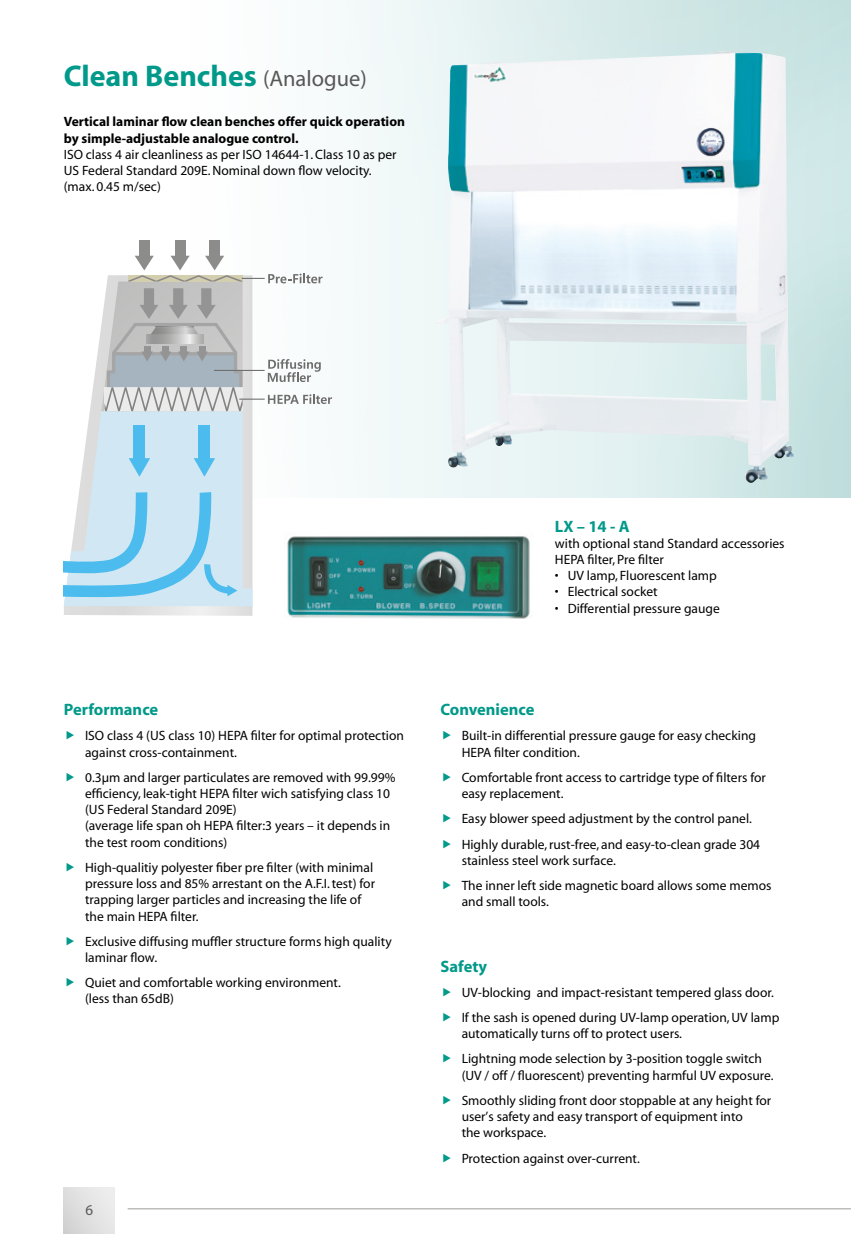
<style>
.page{position:relative;width:851px;height:1234px;background:#fff}
.page>*{position:absolute;margin:0;border:0;box-sizing:border-box;transform-origin:0 0}
.t1{font:700 30px "YR Myriad";color:#00998a}
.t2{font:700 16.5px "YR Myriad";color:#00998a}
.t3{font:15px "YR Myriad";color:#575756}
.t4{font:13.5px/16.2px "YR Myriad";color:#000}
.t5{font:700 13.5px/16.2px "YR Myriad";color:#000}
.s1{font-weight:400;font-size:22.5px;color:#575756}
</style>
<div class="page">
<img style="left:435px;top:51px;width:359px;height:433px">
<div style="left:64px;top:1186px;width:51px;height:47px;background:linear-gradient(to right,#d8d8d7,#ececec)"></div>
<hr style="left:128px;top:1208px;width:722px;height:1px;background:#9d9d9c">
<div style="left:139px;top:240px;width:10px;height:21px;background:#8c8c8b"></div>
<div style="left:175px;top:240px;width:10px;height:21px;background:#8c8c8b"></div>
<div style="left:209px;top:240px;width:11px;height:21px;background:#8c8c8b"></div>
<svg style="left:64px;top:606px;width:188px;height:9px;background:#e2e2e2"></svg>
<svg style="left:64px;top:256px;width:268px;height:350px"></svg>
<img style="left:283px;top:532px;width:247px;height:87px">
<h1 class="t1" style="left:64px;top:61px;width:304px">Clean Benches <span class="s1">(Analogue)</span></h1>
<p class="t5" style="left:64px;top:114px;width:342px">Vertical laminar flow clean benches offer quick operation by simple-adjustable analogue control.</p>
<p class="t4" style="left:64px;top:147px;width:334px">ISO class 4 air cleanliness as per ISO 14644-1. Class 10 as per<br>US Federal Standard 209E. Nominal down flow velocity. (max. 0.45 m/sec)</p>
<p class="t2" style="left:64px;top:701px;width:96px">Performance</p>
<p class="t4" style="left:85px;top:728px;width:320px">ISO class 4 (US class 10) HEPA filter for optimal protection against cross-containment.</p>
<p class="t4" style="left:85px;top:769px;width:312px">0.3µm and larger particulates are removed with 99.99% efficiency, leak-tight HEPA filter wich satisfying class 10 (US Federal Standard 209E)<br>(average life span oh HEPA filter:3 years – it depends in the test room conditions)</p>
<p class="t4" style="left:85px;top:859px;width:291px">High-qualitiy polyester fiber pre filter (with minimal pressure loss and 85% arrestant on the A.F.I. test) for trapping larger particles and increasing the life of the main HEPA filter.</p>
<p class="t4" style="left:85px;top:933px;width:308px">Exclusive diffusing muffler structure forms high quality laminar flow.</p>
<p class="t4" style="left:85px;top:974px;width:257px">Quiet and comfortable working environment. (less than 65dB)</p>
<p class="t3" style="left:85px;top:1202px;width:9px">6</p>
<p class="t2" style="left:555px;top:517px;width:76px">LX – 14 - A</p>
<p class="t4" style="left:555px;top:535px;width:231px">with optional stand Standard accessories<br>HEPA filter, Pre filter</p>
<p class="t4" style="left:555px;top:568px;width:163px">• UV lamp, Fluorescent lamp</p>
<p class="t4" style="left:555px;top:584px;width:104px">• Electrical socket</p>
<p class="t4" style="left:555px;top:600px;width:166px">• Differential pressure gauge</p>
<p class="t2" style="left:440px;top:701px;width:96px">Convenience</p>
<p class="t4" style="left:461px;top:728px;width:296px">Built-in differential pressure gauge for easy checking<br>HEPA filter condition.</p>
<p class="t4" style="left:461px;top:769px;width:306px">Comfortable front access to cartridge type of filters for easy replacement.</p>
<p class="t4" style="left:461px;top:806px;width:300px;line-height:25.2px">Easy blower speed adjustment by the control panel.<br>Highly durable, rust-free, and easy-to-clean grade 304</p>
<p class="t4" style="left:461px;top:848px;width:311px;line-height:25.2px">stainless steel work surface.<br>The inner left side magnetic board allows some memos</p>
<p class="t4" style="left:461px;top:893px;width:89px">and small tools.</p>
<p class="t2" style="left:440px;top:957px;width:48px">Safety</p>
<p class="t4" style="left:461px;top:980px;width:319px;line-height:25.2px">UV-blocking and impact-resistant tempered glass door.<br>If the sash is opened during UV-lamp operation, UV lamp</p>
<p class="t4" style="left:461px;top:1021px;width:302px;line-height:25.2px">automatically turns off to protect users.<br>Lightning mode selection by 3-position toggle switch</p>
<p class="t4" style="left:461px;top:1062px;width:313px;line-height:25.2px">(UV / off / fluorescent) preventing harmful UV exposure.<br>Smoothly sliding front door stoppable at any height for</p>
<p class="t4" style="left:461px;top:1108px;width:282px">user’s safety and easy transport of equipment into the workspace.</p>
<p class="t4" style="left:461px;top:1150px;width:180px">Protection against over-current.</p>
</div>
